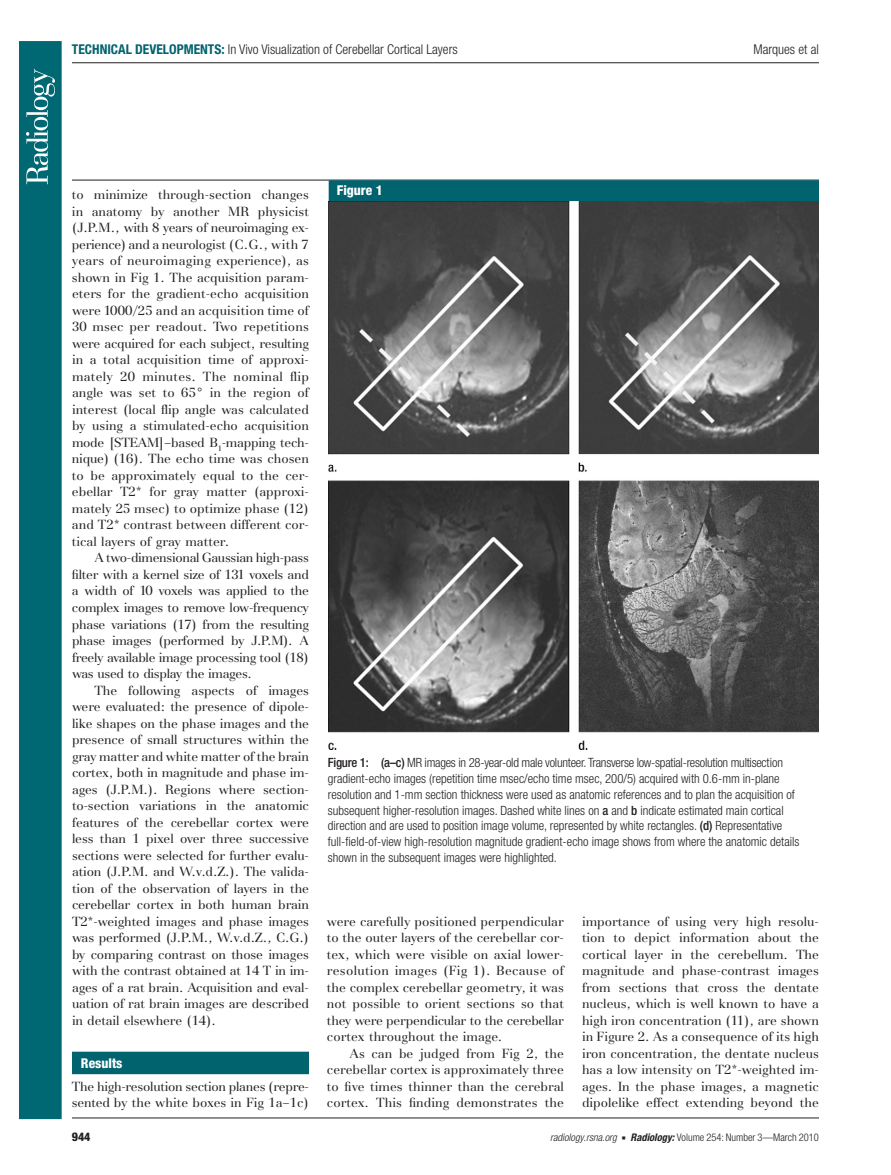
<style>
.page{position:relative;width:891px;height:1175px;background:#fff}
.page>*{position:absolute;margin:0;border:0;box-sizing:border-box;transform-origin:0 0}
.t1{font:300 condensed 13.5px "Helvetica Neue";color:#231f20}
.t2{font:800 condensed 13.5px "Helvetica Neue";color:#fff}
.t3{font:13.2px/16.5px "AT Basilia";letter-spacing:-.01em;color:#231f20;text-align:justify}
.t4{font:300 condensed 12.75px/15.8px "Helvetica Neue";color:#231f20}
.t5{font:800 condensed 12px "Helvetica Neue";color:#231f20}
.t6{font:300 condensed 10.5px "Helvetica Neue";color:#231f20}
.s1{font-weight:700;color:#00636e}
.s2{font-weight:500}
.s3{font-style:italic}
.s4{font-family:"Universal Newswith Comm Pi";font-weight:400;font-stretch:normal;font-size:6px}
.s5{font-weight:700;font-style:italic}
</style>
<div class="page">
<div style="left:19px;top:41px;width:43px;height:1078px;background:#006873;border:2px solid #006873"></div>
<svg style="left:26px;top:69px;width:29px;height:115px"></svg>
<hr style="left:72px;top:180px;width:747px;height:1px;background:#231f20">
<hr style="left:72px;top:1117px;width:747px;height:1px;background:#231f20">
<hr style="left:72px;top:62px;width:747px;height:1px;background:#231f20">
<div style="left:72px;top:1051px;width:237px;height:23px;background:#00636e"></div>
<div style="left:329px;top:180px;width:490px;height:21px;background:#00636e"></div>
<img style="left:329px;top:201px;width:490px;height:548px">
<p class="t1" style="left:72px;top:44px;width:387px"><span class="s1">TECHNICAL DEVELOPMENTS:</span> In Vivo Visualization of Cerebellar Cortical Layers</p>
<p class="t1" style="left:753px;top:44px;width:67px">Marques et al</p>
<p class="t3" style="left:72px;top:188px;width:239px">to minimize through-section changes in anatomy by another MR physicist (J.P.M., with 8 years of neuroimaging ex&shy;perience) and a neurologist (C.G., with 7 years of neuroimaging experience), as shown in Fig 1 . The acquisition param&shy;eters for the gradient-echo acquisition were 1000/25 and an acquisition time of 30 msec per readout. Two repetitions were acquired for each subject, resulting in a total acquisition time of approxi&shy;mately 20 minutes. The nominal flip angle was set to 65° in the region of interest (local flip angle was calculated by using a stimulated-echo acquisition mode [STEAM]–based B <sub>1</sub>-mapping tech&shy;nique) ( 16 ). The echo time was chosen to be approximately equal to the cer&shy;ebellar T2* for gray matter (approxi&shy;mately 25 msec) to optimize phase ( 12 ) and T2* contrast between different cor&shy;tical layers of gray matter.</p>
<p class="t3" style="left:72px;top:551px;width:239px;text-indent:22px">A two-dimensional Gaussian high-pass filter with a kernel size of 131 voxels and a width of 10 voxels was applied to the complex images to remove low-frequency phase variations ( 17 ) from the resulting phase images (performed by J.P.M). A freely available image processing tool (18) was used to display the images.</p>
<p class="t3" style="left:72px;top:683px;width:239px;text-indent:22px">The following aspects of images were evaluated: the presence of dipole&shy;like shapes on the phase images and the presence of small structures within the gray matter and white matter of the brain cortex, both in magnitude and phase im&shy;ages (J.P.M.). Regions where section&shy;to-section variations in the anatomic features of the cerebellar cortex were less than 1 pixel over three successive sections were selected for further evalu&shy;ation (J.P.M. and W.v.d.Z.). The valida&shy;tion of the observation of layers in the cerebellar cortex in both human brain T2*-weighted images and phase images was performed (J.P.M., W.v.d.Z., C.G.) by comparing contrast on those images with the contrast obtained at 14 T in im&shy;ages of a rat brain. Acquisition and eval&shy;uation of rat brain images are described in detail elsewhere ( 14 ).</p>
<p class="t2" style="left:81px;top:1058px;width:43px">Results</p>
<p class="t3" style="left:72px;top:1079px;width:239px">The high-resolution section planes (repre&shy;sented by the white boxes in Fig 1a–1c )</p>
<p class="t2" style="left:337px;top:186px;width:47px">Figure 1</p>
<p class="t4" style="left:328px;top:756px;width:473px"><span class="s2">Figure 1: (a–c)</span> MR images in 28-year-old male volunteer. Transverse low-spatial-resolution multisection gradient-echo images (repetition time msec/echo time msec, 200/5) acquired with 0.6-mm in-plane resolution and 1-mm section thickness were used as anatomic references and to plan the acquisition of subsequent higher-resolution images. Dashed white lines on <span class="s2">a</span> and <span class="s2">b</span> indicate estimated main cortical direction and are used to position image volume, represented by white rectangles. <span class="s2">(d)</span> Representative full-field-of-view high-resolution magnitude gradient-echo image shows from where the anatomic details shown in the subsequent images were highlighted.</p>
<p class="t3" style="left:327px;top:914px;width:239px">were carefully positioned perpendicular to the outer layers of the cerebellar cor&shy;tex, which were visible on axial lower&shy;resolution images ( Fig 1 ). Because of the complex cerebellar geometry, it was not possible to orient sections so that they were perpendicular to the cerebellar cortex throughout the image.</p>
<p class="t3" style="left:327px;top:1046px;width:239px;text-indent:22px">As can be judged from Fig 2 , the cerebellar cortex is approximately three to five times thinner than the cerebral cortex. This finding demonstrates the</p>
<p class="t3" style="left:582px;top:914px;width:239px">importance of using very high resolu&shy;tion to depict information about the cortical layer in the cerebellum. The magnitude and phase-contrast images from sections that cross the dentate nucleus, which is well known to have a high iron concentration ( 11 ), are shown in Figure 2 . As a consequence of its high iron concentration, the dentate nucleus has a low intensity on T2*-weighted im&shy;ages. In the phase images, a magnetic dipolelike effect extending beyond the</p>
<p class="t5" style="left:72px;top:1132px;width:20px">944</p>
<p class="t6" style="left:550px;top:1133px;width:270px"><span class="s3">radiology.rsna.org</span> <span class="s4">n</span> <span class="s5">Radiology:</span> Volume 254: Number 3—March 2010</p>
</div>
